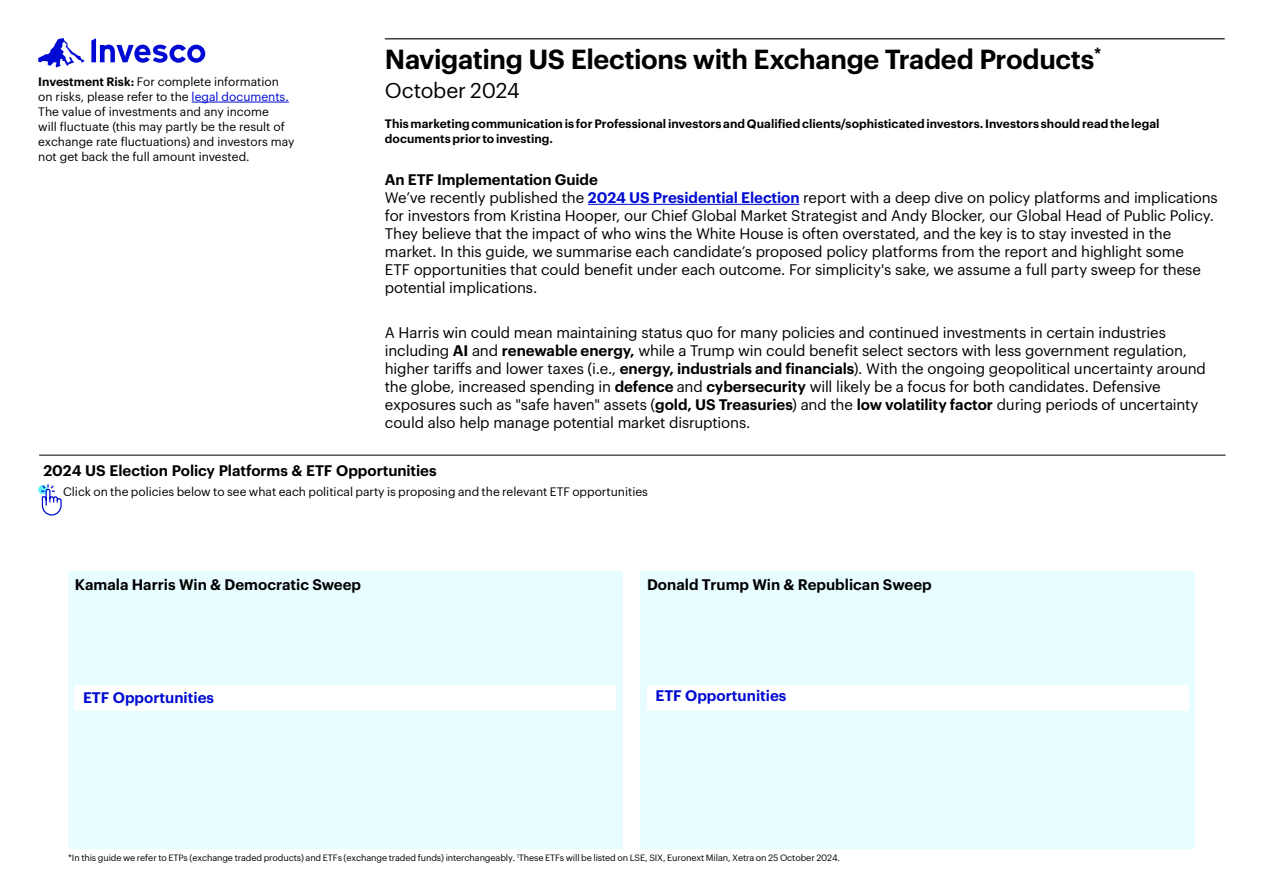
<style>
.page{position:relative;width:1263px;height:893px;background:#fff}
.page>*{position:absolute;margin:0;border:0;box-sizing:border-box;transform-origin:0 0}
.t1{font:600 27px "Graphik";letter-spacing:-.015em;color:#000}
.t2{font:21px "Graphik";letter-spacing:-.005em;color:#000}
.t3{font:15px/18px "Graphik";letter-spacing:-.01em;color:#000}
.t4{font:600 15px "Graphik";color:#000}
.t5{font:600 15px "Graphik";color:#000ad2}
.t6{font:12px/15px "Graphik";color:#000}
.t7{font:600 12px/15px "Graphik";letter-spacing:.005em;color:#000}
.t8{font:9px "Graphik";letter-spacing:-.01em;color:#000}
.s1{font-weight:600}
.s2{color:#000ad2}
.s3{font-weight:600;color:#000ad2}
</style>
<div class="page">
<hr style="left:385px;top:38px;width:840px;height:1px;background:#000">
<hr style="left:588px;top:204px;width:211px;height:1px;background:#000ad2">
<div style="left:68px;top:571px;width:554px;height:277px;background:#e7fdff"></div>
<div style="left:75px;top:685px;width:541px;height:25px;background:#fff"></div>
<hr style="left:39px;top:455px;width:1186px;height:1px;background:#000">
<svg style="left:40px;top:484px;width:22px;height:32px"></svg>
<div style="left:641px;top:571px;width:554px;height:277px;background:#e7fdff"></div>
<div style="left:647px;top:685px;width:541px;height:25px;background:#fff"></div>
<hr style="left:192px;top:102px;width:97px;height:1px;background:#000ad2">
<svg style="left:38px;top:38px;width:47px;height:29px"></svg>
<svg style="left:91px;top:38px;width:114px;height:25px"></svg>
<p class="t6" style="left:38px;top:73px;width:258px"><span class="s1">Investment Risk:</span> For complete information on risks, please refer to the <span class="s2">legal documents.<br></span>The value of investments and any income<br>will fluctuate (this may partly be the result of exchange rate fluctuations) and investors may not get back the full amount invested.</p>
<h1 class="t1" style="left:385px;top:39px;width:718px">Navigating US Elections with Exchange Traded Products<sup>*</sup></h1>
<h2 class="t2" style="left:385px;top:75px;width:137px">October 2024</h2>
<p class="t7" style="left:385px;top:115px;width:776px">This marketing communication is for Professional investors and Qualified clients/sophisticated investors. Investors should read the legal documents prior to investing.</p>
<p class="t3" style="left:385px;top:169px;width:834px"><span class="s1">An ETF Implementation Guide<br></span>We’ve recently published the <span class="s3">2024 US Presidential Election</span> report with a deep dive on policy platforms and implications for investors from Kristina Hooper, our Chief Global Market Strategist and Andy Blocker, our Global Head of Public Policy.<br>They believe that the impact of who wins the White House is often overstated, and the key is to stay invested in the market. In this guide, we summarise each candidate’s proposed policy platforms from the report and highlight some<br>ETF opportunities that could benefit under each outcome. For simplicity's sake, we assume a full party sweep for these potential implications.</p>
<p class="t3" style="left:385px;top:322px;width:823px">A Harris win could mean maintaining status quo for many policies and continued investments in certain industries including <span class="s1">AI</span> and <span class="s1">renewable energy,</span> while a Trump win could benefit select sectors with less government regulation, higher tariffs and lower taxes (i.e., <span class="s1">energy, industrials and financials</span>). With the ongoing geopolitical uncertainty around the globe, increased spending in <span class="s1">defence</span> and <span class="s1">cybersecurity</span> will likely be a focus for both candidates. Defensive exposures such as "safe haven" assets (<span class="s1">gold, US Treasuries</span>) and the <span class="s1">low volatility factor</span> during periods of uncertainty could also help manage potential market disruptions.</p>
<p class="t4" style="left:43px;top:459px;width:395px">2024 US Election Policy Platforms &amp; ETF Opportunities</p>
<p class="t6" style="left:63px;top:483px;width:586px">Click on the policies below to see what each political party is proposing and the relevant ETF opportunities</p>
<p class="t4" style="left:75px;top:573px;width:288px">Kamala Harris Win &amp; Democratic Sweep</p>
<p class="t5" style="left:83px;top:686px;width:133px">ETF Opportunities</p>
<p class="t4" style="left:647px;top:573px;width:286px">Donald Trump Win &amp; Republican Sweep</p>
<p class="t5" style="left:655px;top:684px;width:133px">ETF Opportunities</p>
<p class="t8" style="left:68px;top:851px;width:773px">*In this guide we refer to ETPs (exchange traded products) and ETFs (exchange traded funds) interchangeably. <sup>1</sup>These ETFs will be listed on LSE, SIX, Euronext Milan, Xetra on 25 October 2024.</p>
</div>
